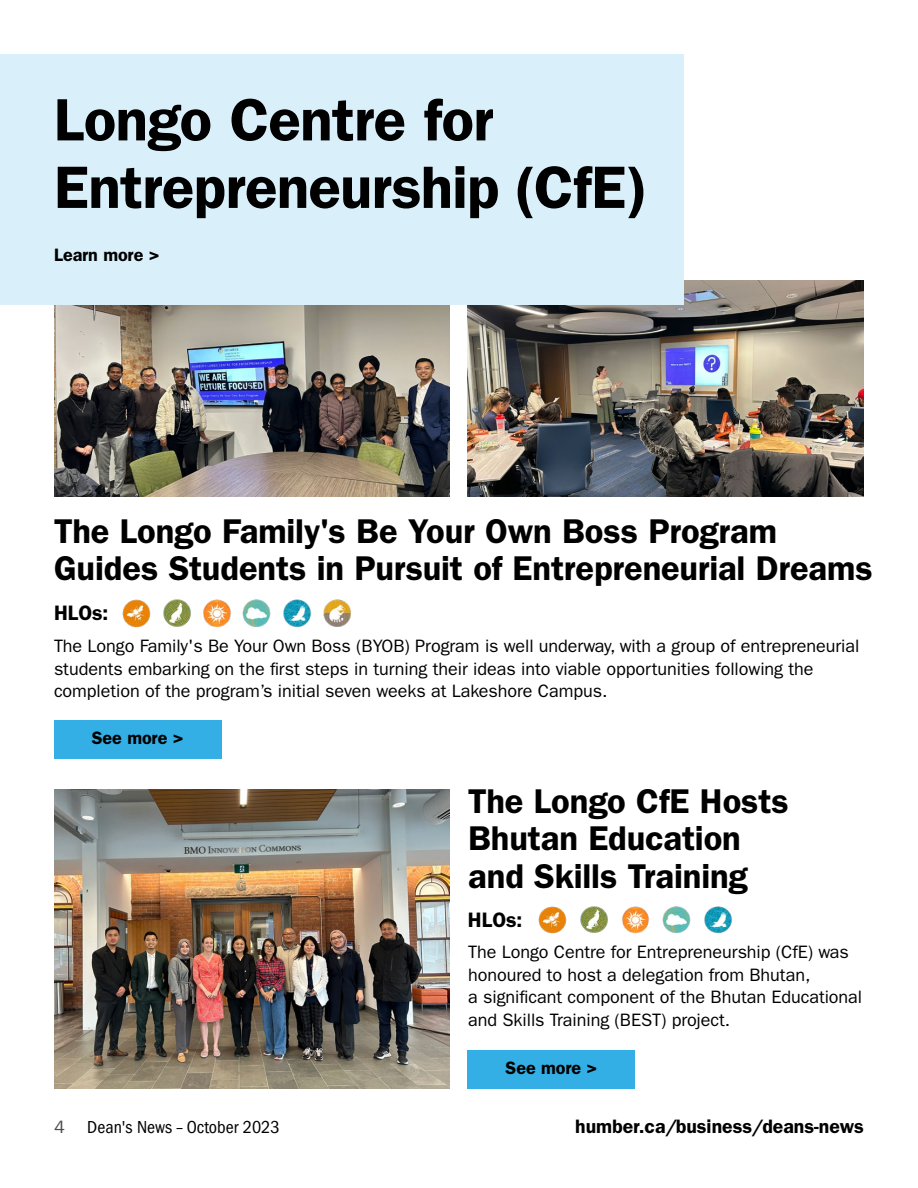
<style>
.page{position:relative;width:918px;height:1188px;background:#fff}
.page>*{position:absolute;margin:0;border:0;box-sizing:border-box;transform-origin:0 0}
.t1{font:600 60px/67.5px "ITC Franklin Gothic Std";letter-spacing:-.01em;color:#000}
.t2{font:600 34.5px/37.5px "ITC Franklin Gothic Std";letter-spacing:-.005em;color:#000}
.t3{font:600 21px "ITC Franklin Gothic Std";letter-spacing:.005em;color:#000}
.t4{font:600 19.5px "ITC Franklin Gothic Std";color:#000}
.t5{font:18px/22.5px "ITC Franklin Gothic Std";letter-spacing:-.005em;color:#000}
.t6{font:600 18px "ITC Franklin Gothic Std";letter-spacing:-.005em;color:#000}
.t7{font:condensed 18px "ITC Franklin Gothic Std";color:#000}
.s1{font-stretch:normal;color:#4d4d4f}
</style>
<div class="page">
<div style="left:54px;top:720px;width:167px;height:39px;background:#33afe6"></div>
<img style="left:54px;top:304px;width:396px;height:193px">
<img style="left:468px;top:281px;width:396px;height:216px">
<img style="left:54px;top:789px;width:396px;height:299px">
<div style="left:0;top:54px;width:684px;height:250px;background:#d9f0fa"></div>
<div style="left:468px;top:1050px;width:167px;height:38px;background:#33afe6"></div>
<img style="left:123px;top:599px;width:28px;height:29px">
<img style="left:538px;top:906px;width:29px;height:28px">
<img style="left:163px;top:599px;width:28px;height:28px">
<img style="left:580px;top:906px;width:28px;height:27px">
<img style="left:203px;top:599px;width:28px;height:29px">
<img style="left:622px;top:906px;width:27px;height:28px">
<img style="left:242px;top:599px;width:29px;height:28px">
<img style="left:662px;top:906px;width:29px;height:27px">
<img style="left:283px;top:599px;width:28px;height:28px">
<img style="left:704px;top:906px;width:28px;height:27px">
<img style="left:323px;top:599px;width:28px;height:28px">
<h1 class="t1" style="left:54px;top:86px;width:596px">Longo Centre for<br>Entrepreneurship (CfE)</h1>
<p class="t6" style="left:54px;top:244px;width:107px">Learn more &gt;</p>
<h2 class="t2" style="left:54px;top:512px;width:820px">The Longo Family's Be Your Own Boss Program<br>Guides Students in Pursuit of Entrepreneurial Dreams</h2>
<p class="t3" style="left:54px;top:601px;width:56px">HLOs:</p>
<p class="t5" style="left:54px;top:635px;width:807px">The Longo Family's Be Your Own Boss (BYOB) Program is well underway, with a group of entrepreneurial students embarking on the first steps in turning their ideas into viable opportunities following the completion of the program’s initial seven weeks at Lakeshore Campus.</p>
<p class="t6" style="left:92px;top:727px;width:93px">See more &gt;</p>
<h2 class="t2" style="left:468px;top:782px;width:322px">The Longo CfE Hosts<br>Bhutan Education and Skills Training</h2>
<p class="t3" style="left:468px;top:907px;width:56px">HLOs:</p>
<p class="t5" style="left:468px;top:941px;width:396px">The Longo Centre for Entrepreneurship (CfE) was honoured to host a delegation from Bhutan,<br>a significant component of the Bhutan Educational and Skills Training (BEST) project.</p>
<p class="t6" style="left:506px;top:1057px;width:93px">See more &gt;</p>
<p class="t7" style="left:54px;top:1117px;width:227px"><span class="s1">4</span> Dean's News – October 2023</p>
<p class="t4" style="left:575px;top:1115px;width:290px">humber.ca/business/deans-news</p>
</div>
